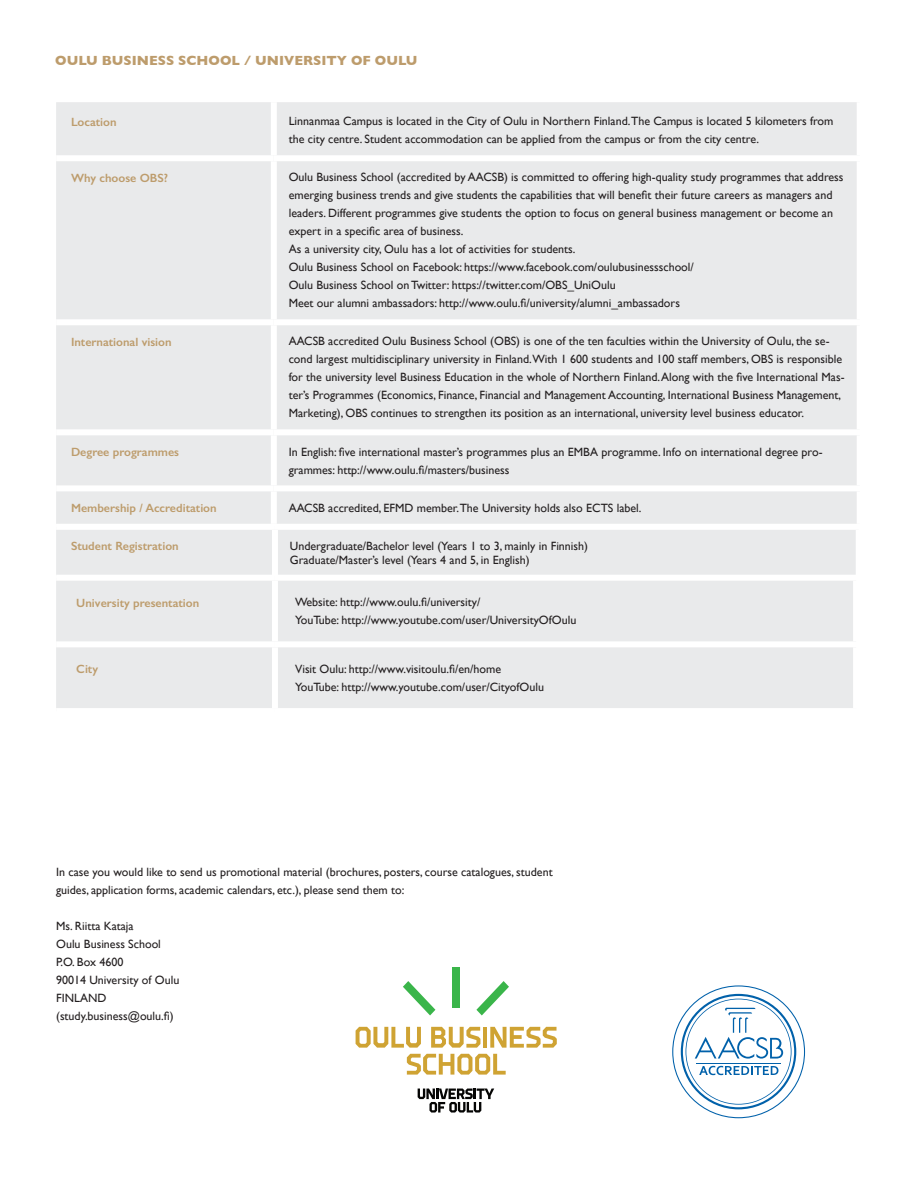
<style>
.page{position:relative;width:918px;height:1188px;background:#fff}
.page>*{position:absolute;margin:0;border:0;box-sizing:border-box;transform-origin:0 0}
.t1{font:700 13.5px "Gill Sans";color:#bd9c6c}
.t2{font:12px/18px "Gill Sans";color:#231f20}
.t3{font:600 12px "Gill Sans";color:#bd9c6c}
</style>
<div class="page">
<div style="left:56px;top:102px;width:801px;height:422px;background:#e9eaeb"></div>
<div style="left:271px;top:102px;width:6px;height:53px;background:#fff"></div>
<div style="left:56px;top:155px;width:218px;height:6px;background:#fff"></div>
<div style="left:274px;top:155px;width:589px;height:6px;background:#fff"></div>
<div style="left:271px;top:161px;width:6px;height:158px;background:#fff"></div>
<div style="left:56px;top:319px;width:218px;height:6px;background:#fff"></div>
<div style="left:274px;top:319px;width:589px;height:6px;background:#fff"></div>
<div style="left:271px;top:325px;width:6px;height:104px;background:#fff"></div>
<div style="left:56px;top:429px;width:218px;height:6px;background:#fff"></div>
<div style="left:274px;top:429px;width:589px;height:6px;background:#fff"></div>
<div style="left:271px;top:435px;width:6px;height:50px;background:#fff"></div>
<div style="left:56px;top:485px;width:218px;height:6px;background:#fff"></div>
<div style="left:274px;top:485px;width:589px;height:6px;background:#fff"></div>
<div style="left:271px;top:491px;width:6px;height:33px;background:#fff"></div>
<div style="left:56px;top:530px;width:800px;height:45px;background:#e9eaeb"></div>
<div style="left:272px;top:530px;width:6px;height:46px;background:#fff"></div>
<div style="left:56px;top:581px;width:797px;height:127px;background:#e9eaeb"></div>
<div style="left:272px;top:581px;width:6px;height:60px;background:#fff"></div>
<div style="left:56px;top:641px;width:219px;height:6px;background:#fff"></div>
<div style="left:275px;top:641px;width:584px;height:6px;background:#fff"></div>
<div style="left:272px;top:647px;width:6px;height:61px;background:#fff"></div>
<svg style="left:418px;top:1089px;width:76px;height:24px"></svg>
<svg style="left:356px;top:1027px;width:65px;height:21px"></svg>
<svg style="left:431px;top:1027px;width:49px;height:21px"></svg>
<hr style="left:483px;top:1027px;width:4px;height:21px;background:#cfa333">
<svg style="left:490px;top:1027px;width:67px;height:21px"></svg>
<svg style="left:407px;top:1054px;width:99px;height:21px"></svg>
<svg style="left:476px;top:981px;width:33px;height:34px"></svg>
<svg style="left:403px;top:981px;width:32px;height:34px"></svg>
<div style="left:452px;top:968px;width:8px;height:40px;background:#3ab54a"></div>
<svg style="left:672px;top:985px;width:133px;height:133px"></svg>
<p class="t1" style="left:55px;top:49px;width:364px">OULU BUSINESS SCHOOL / UNIVERSITY OF OULU</p>
<p class="t3" style="left:71px;top:114px;width:47px">Location</p>
<p class="t2" style="left:289px;top:112px;width:546px">Linnanmaa Campus is located in the City of Oulu in Northern Finland.The Campus is located 5 kilometers from the city centre. Student accommodation can be applied from the campus or from the city centre.</p>
<p class="t3" style="left:71px;top:171px;width:99px">Why choose OBS?</p>
<p class="t2" style="left:289px;top:168px;width:556px">Oulu Business School (accredited by AACSB) is committed to offering high-quality study programmes that address emerging business trends and give students the capabilities that will benefit their future careers as managers and leaders. Different programmes give students the option to focus on general business management or become an expert in a specific area of business.<br>As a university city, Oulu has a lot of activities for students.<br>Oulu Business School on Facebook: https://www.facebook.com/oulubusinessschool/<br>Oulu Business School on Twitter: https://twitter.com/OBS_UniOulu<br>Meet our alumni ambassadors: http://www.oulu.fi/university/alumni_ambassadors</p>
<p class="t3" style="left:71px;top:335px;width:102px">International vision</p>
<p class="t2" style="left:289px;top:332px;width:557px">AACSB accredited Oulu Business School (OBS) is one of the ten faculties within the University of Oulu, the se&shy;cond largest multidisciplinary university in Finland.With 1 600 students and 100 staff members, OBS is responsible for the university level Business Education in the whole of Northern Finland. Along with the five International Mas&shy;ter’s Programmes (Economics, Finance, Financial and Management Accounting, International Business Management, Marketing), OBS continues to strengthen its position as an international, university level business educator.</p>
<p class="t3" style="left:71px;top:445px;width:110px">Degree programmes</p>
<p class="t2" style="left:289px;top:442px;width:535px">In English: five international master’s programmes plus an EMBA programme. Info on international degree pro&shy;grammes: http://www.oulu.fi/masters/business</p>
<p class="t3" style="left:71px;top:501px;width:147px">Membership / Accreditation</p>
<p class="t2" style="left:289px;top:498px;width:354px">AACSB accredited, EFMD member.The University holds also ECTS label.</p>
<p class="t3" style="left:71px;top:539px;width:109px">Student Registration</p>
<p class="t2" style="left:290px;top:539px;width:300px;line-height:14.4px">Undergraduate/Bachelor level (Years 1 to 3, mainly in Finnish)<br>Graduate/Master’s level (Years 4 and 5, in English)</p>
<p class="t3" style="left:76px;top:595px;width:124px">University presentation</p>
<p class="t2" style="left:295px;top:593px;width:283px">Website: http://www.oulu.fi/university/<br>YouTube: http://www.youtube.com/user/UniversityOfOulu</p>
<p class="t3" style="left:76px;top:662px;width:23px">City</p>
<p class="t2" style="left:295px;top:660px;width:250px">Visit Oulu: http://www.visitoulu.fi/en/home<br>YouTube: http://www.youtube.com/user/CityofOulu</p>
<p class="t2" style="left:56px;top:863px;width:498px">In case you would like to send us promotional material (brochures, posters, course catalogues, student guides, application forms, academic calendars, etc.), please send them to:</p>
<p class="t2" style="left:56px;top:917px;width:125px">Ms. Riitta Kataja<br>Oulu Business School<br>P.O. Box 4600<br>90014 University of Oulu<br>FINLAND (study.business@oulu.fi)</p>
</div>
